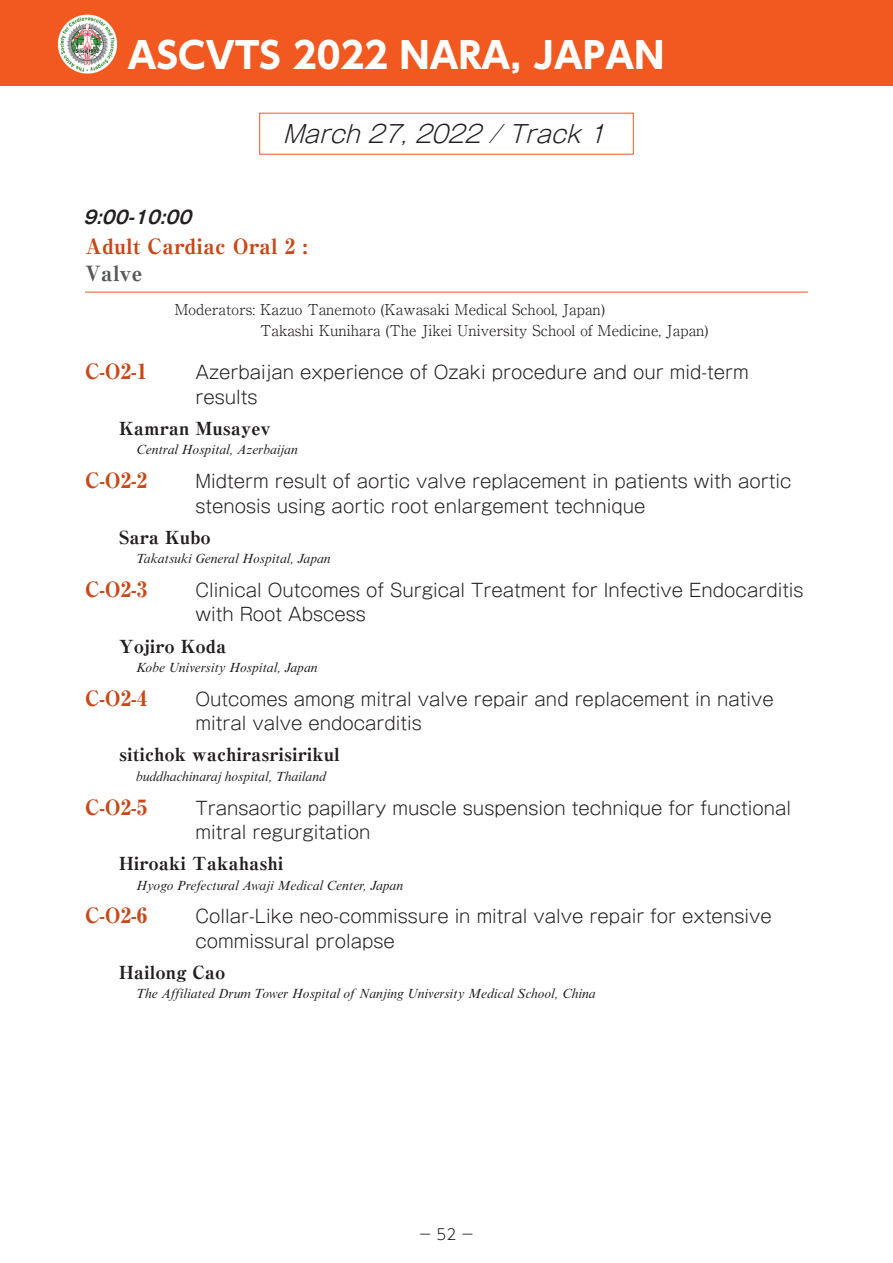
<style>
.page{position:relative;width:893px;height:1263px;background:#fff}
.page>*{position:absolute;margin:0;border:0;box-sizing:border-box;transform-origin:0 0}
.t1{font:700 36px "UD Shin Go Pr 6 N";color:#fff}
.t2{font:italic 300 24px "Gothic MB101 Pr 6 N";color:#231f20}
.t3{font:800 21px "Ryumin Pr 6 N";color:#c74919}
.t4{font:800 21px "Ryumin Pr 6 N";color:#57585a}
.t5{font:300 18px/24.3px "Gothic MB101 Pr 6 N";color:#231f20}
.t6{font:800 18px "Ryumin Pr 6 N";color:#231f20}
.t7{font:italic 700 18px "Gothic MB101 Pr 6 N De";color:#231f20;scale:.95 1}
.t8{font:300 15px/21px "Ryumin Pr 6 N";color:#231f20}
.t9{font:300 15px "UD Shin Go Pr 6 N";color:#231f20}
.t10{font:italic 13.5px "Times New Roman MT Std";color:#231f20}
</style>
<div class="page">
<div style="left:0;top:0;width:892px;height:86px;background:#f15921"></div>
<img style="left:57px;top:14px;width:61px;height:60px">
<hr style="left:85px;top:292px;width:723px;height:1px;background:#f15921">
<h1 class="t1" style="left:128px;top:26px;width:538px">ASCVTS 2022 NARA, JAPAN</h1>
<h2 class="t2" style="left:283px;top:114px;width:334px">March27,2022/Track1</h2>
<p class="t7" style="left:83px;top:202px;width:123px">9:00-10:00</p>
<p class="t3" style="left:85px;top:229px;width:224px">Adult Cardiac Oral 2 :</p>
<p class="t4" style="left:85px;top:256px;width:59px">Valve</p>
<p class="t8" style="left:260px;top:298px;width:450px;text-indent:-86px">Moderators: Kazuo Tanemoto (Kawasaki Medical School, Japan)<br>Takashi Kunihara (The Jikei University School of Medicine, Japan)</p>
<p class="t3" style="left:85px;top:355px;width:64px">C-O2-1</p>
<p class="t5" style="left:196px;top:359px;width:555px">Azerbaijan experience of Ozaki procedure and our mid-term results</p>
<p class="t6" style="left:119px;top:414px;width:153px">Kamran Musayev</p>
<p class="t10" style="left:136px;top:442px;width:163px">Central Hospital, Azerbaijan</p>
<p class="t3" style="left:85px;top:464px;width:64px">C-O2-2</p>
<p class="t5" style="left:196px;top:468px;width:597px">Midterm result of aortic valve replacement in patients with aortic stenosis using aortic root enlargement technique</p>
<p class="t6" style="left:119px;top:523px;width:93px">Sara Kubo</p>
<p class="t10" style="left:136px;top:551px;width:196px">Takatsuki General Hospital, Japan</p>
<p class="t3" style="left:85px;top:573px;width:64px">C-O2-3</p>
<p class="t5" style="left:196px;top:576px;width:610px">Clinical Outcomes of Surgical Treatment for Infective Endocarditis with Root Abscess</p>
<p class="t6" style="left:119px;top:632px;width:109px">Yojiro Koda</p>
<p class="t10" style="left:136px;top:660px;width:183px">Kobe University Hospital, Japan</p>
<p class="t3" style="left:85px;top:681px;width:64px">C-O2-4</p>
<p class="t5" style="left:196px;top:685px;width:580px">Outcomes among mitral valve repair and replacement in native mitral valve endocarditis</p>
<p class="t6" style="left:119px;top:740px;width:222px">sitichok wachirasrisirikul</p>
<p class="t10" style="left:136px;top:768px;width:191px">buddhachinaraj hospital, Thailand</p>
<p class="t3" style="left:85px;top:790px;width:64px">C-O2-5</p>
<p class="t5" style="left:196px;top:794px;width:597px">Transaortic papillary muscle suspension technique for functional mitral regurgitation</p>
<p class="t6" style="left:119px;top:849px;width:166px">Hiroaki Takahashi</p>
<p class="t10" style="left:136px;top:877px;width:269px">Hyogo Prefectural Awaji Medical Center, Japan</p>
<p class="t3" style="left:85px;top:899px;width:64px">C-O2-6</p>
<p class="t5" style="left:196px;top:903px;width:578px">Collar-Like neo-commissure in mitral valve repair for extensive commissural prolapse</p>
<p class="t6" style="left:119px;top:958px;width:108px">Hailong Cao</p>
<p class="t10" style="left:136px;top:986px;width:461px">The Affiliated Drum Tower Hospital of Nanjing University Medical School, China</p>
<p class="t9" style="left:418px;top:1222px;width:59px">－52－</p>
</div>
